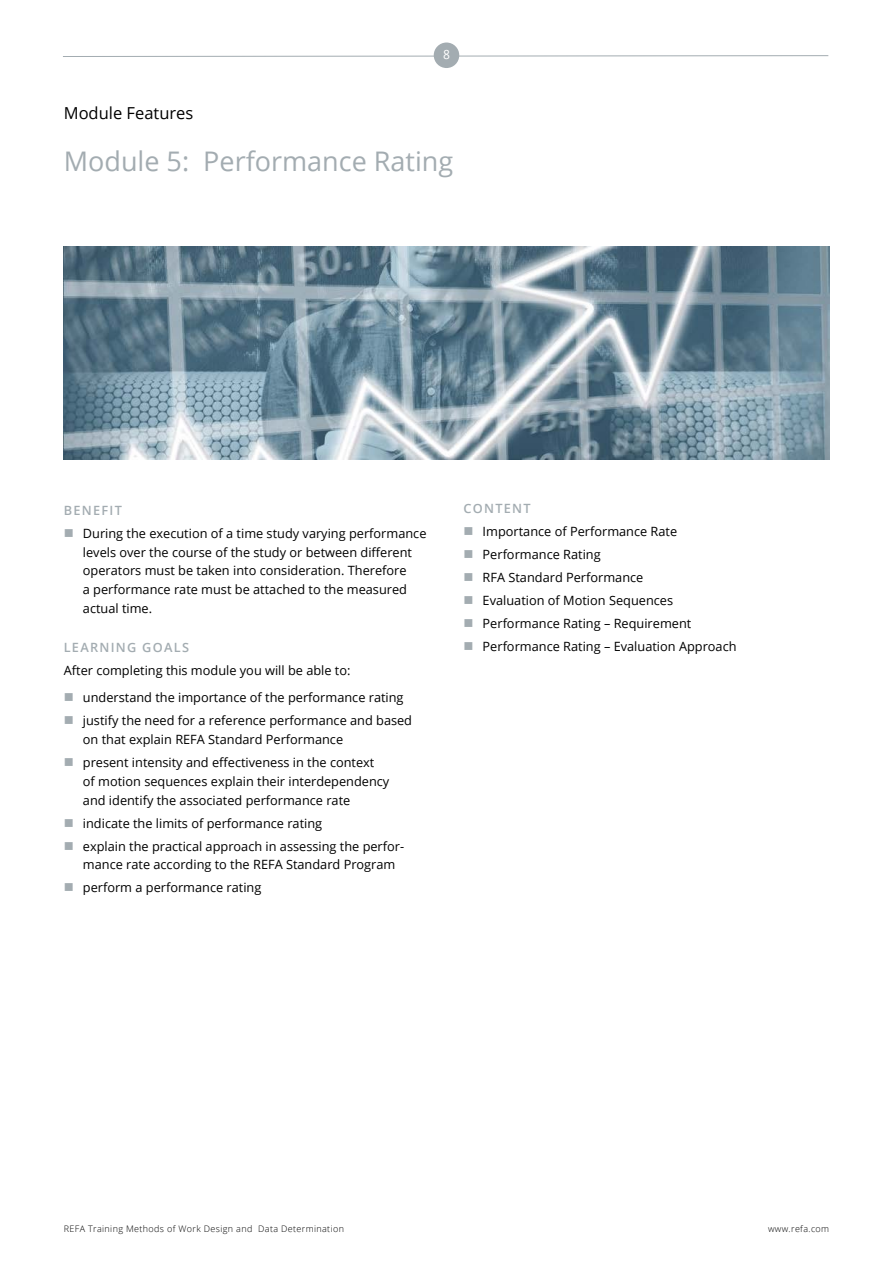
<style>
.page{position:relative;width:893px;height:1263px;background:#fff}
.page>*{position:absolute;margin:0;border:0;box-sizing:border-box;transform-origin:0 0}
.t1{font:27px "Open Sans";color:#a3acb1}
.t2{font:16.5px "Open Sans";color:#000}
.t3{font:12.75px/18.8px "Open Sans";color:#000}
.t4{font:600 12.75px "Open Sans";letter-spacing:.1em;color:#a3acb1}
.t5{font:12.75px "Segoe UI";color:#fff}
.t6{font:300 9px "Open Sans";letter-spacing:.04em;color:#000}
</style>
<div class="page">
<svg style="left:63px;top:55px;width:766px;height:2px"></svg>
<div style="left:434px;top:43px;width:25px;height:25px;background:#a3acb1;border-radius:50%"></div>
<img style="left:64px;top:247px;width:765px;height:212px">
<p class="t5" style="left:443px;top:46px;width:8px">8</p>
<p class="t2" style="left:64px;top:102px;width:131px">Module Features</p>
<h1 class="t1" style="left:64px;top:143px;width:391px">Module 5: Performance Rating</h1>
<p class="t4" style="left:64px;top:501px;width:60px">BENEFIT</p>
<p class="t3" style="left:83px;top:523px;width:345px">During the execution of a time study varying performance levels over the course of the study or between different operators must be taken into consideration. Therefore<br>a performance rate must be attached to the measured actual time.</p>
<p class="t4" style="left:64px;top:639px;width:127px">LEARNING GOALS</p>
<p class="t3" style="left:83px;top:656px;width:322px;line-height:27.3px;text-indent:-19px">After completing this module you will be able to: understand the importance of the performance rating</p>
<p class="t3" style="left:83px;top:711px;width:331px">justify the need for a reference performance and based on that explain REFA Standard Performance</p>
<p class="t3" style="left:83px;top:753px;width:308px">present intensity and effectiveness in the context of motion sequences explain their interdependency and identify the associated performance rate</p>
<p class="t3" style="left:83px;top:811px;width:323px;line-height:23px">indicate the limits of performance rating<br>explain the practical approach in assessing the perfor-</p>
<p class="t3" style="left:83px;top:853px;width:314px;line-height:23px">mance rate according to the REFA Standard Program perform a performance rating</p>
<p class="t4" style="left:463px;top:499px;width:69px">CONTENT</p>
<p class="t3" style="left:483px;top:519px;width:255px;line-height:23px">Importance of Performance Rate<br>Performance Rating<br>RFA Standard Performance<br>Evaluation of Motion Sequences<br>Performance Rating – Requirement<br>Performance Rating – Evaluation Approach</p>
<p class="t6" style="left:64px;top:1222px;width:282px">REFA Training Methods of Work Design and Data Determination</p>
<p class="t6" style="left:768px;top:1222px;width:63px">www.refa.com</p>
</div>
